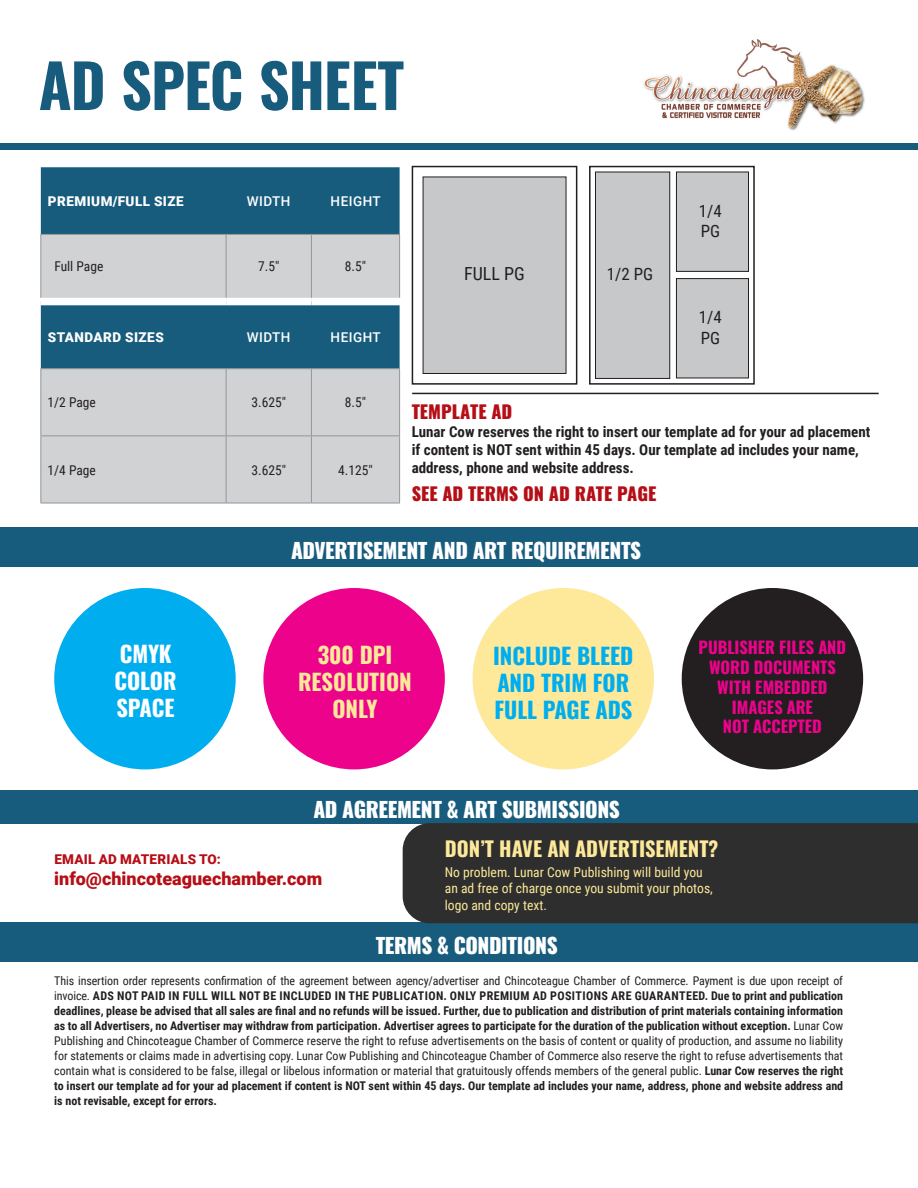
<style>
.page{position:relative;width:918px;height:1188px;background:#fff}
.page>*{position:absolute;margin:0;border:0;box-sizing:border-box;transform-origin:0 0}
.t1{font:60px "Oswald";letter-spacing:-.02em;color:#175c7d}
.t2{font:22.5px/27px "Oswald";color:#00aeef}
.t3{font:22.5px/27px "Oswald";color:#fde999;text-align:center}
.t4{font:22.5px "Oswald";letter-spacing:-.01em;color:#fff}
.t5{font:800 21px "Oswald";letter-spacing:-.02em;color:#fff}
.t6{font:20.4px "Oswald";color:#fde999}
.t7{font:800 18px "Oswald";color:#b50e16}
.t8{font:900 18px "Roboto";color:#b50e16}
.t9{font:18px "Roboto Condensed";color:#231f20}
.t10{font:16.95px/20.2px "Roboto Condensed";color:#231f20}
.t11{font:16.5px/19.8px "Oswald";color:#ed028c;text-align:center}
.t12{font:700 15px/18px "Roboto Condensed";color:#231f20}
.t13{font:13.65px/16.4px "Roboto Condensed";color:#fde999}
.t14{font:13.5px "Roboto Condensed";color:#231f20}
.t15{font:900 13.5px "Roboto";letter-spacing:.035em;color:#fff}
.t16{font:500 13.5px "Roboto";letter-spacing:.035em;color:#fff}
.t17{font:900 13.5px "Roboto";letter-spacing:.015em;color:#b50e16}
.t18{font:700 12px/15px "Roboto Condensed";color:#231f20;text-align:justify}
.s1{font-weight:400}
</style>
<div class="page">
<div style="left:0;top:143px;width:918px;height:6px;background:#175c7d"></div>
<hr style="left:412px;top:393px;width:467px;height:1px;background:#231f20">
<div style="left:0;top:790px;width:918px;height:33px;background:#175c7d"></div>
<div style="left:0;top:923px;width:918px;height:39px;background:#175c7d"></div>
<div style="left:589px;top:166px;width:166px;height:219px;border:2px solid #231f20"></div>
<div style="left:596px;top:172px;width:74px;height:206px;background:#c7c8ca"></div>
<div style="left:595px;top:172px;width:75px;height:207px;border:1px solid #231f20"></div>
<div style="left:676px;top:172px;width:72px;height:99px;background:#c7c8ca"></div>
<div style="left:676px;top:172px;width:73px;height:100px;border:1px solid #231f20"></div>
<div style="left:676px;top:279px;width:72px;height:99px;background:#c7c8ca"></div>
<div style="left:676px;top:278px;width:73px;height:100px;border:1px solid #231f20"></div>
<div style="left:41px;top:167px;width:359px;height:67px;background:#175c7d"></div>
<div style="left:41px;top:235px;width:358px;height:268px;background:#d1d2d4"></div>
<div style="left:41px;top:305px;width:359px;height:63px;background:#175c7d"></div>
<hr style="left:40px;top:234px;width:186px;height:1px;background:#939598">
<hr style="left:226px;top:234px;width:85px;height:1px;background:#939598">
<hr style="left:311px;top:234px;width:89px;height:1px;background:#939598">
<hr style="left:40px;top:368px;width:186px;height:1px;background:#939598">
<hr style="left:226px;top:368px;width:85px;height:1px;background:#939598">
<hr style="left:311px;top:368px;width:89px;height:1px;background:#939598">
<hr style="left:40px;top:235px;width:1px;height:63px;background:#939598">
<hr style="left:226px;top:235px;width:1px;height:63px;background:#939598">
<hr style="left:311px;top:235px;width:1px;height:63px;background:#939598">
<hr style="left:399px;top:235px;width:1px;height:63px;background:#939598">
<hr style="left:40px;top:369px;width:1px;height:66px;background:#939598">
<hr style="left:226px;top:369px;width:1px;height:66px;background:#939598">
<hr style="left:311px;top:369px;width:1px;height:66px;background:#939598">
<hr style="left:399px;top:369px;width:1px;height:66px;background:#939598">
<hr style="left:40px;top:435px;width:186px;height:1px;background:#939598">
<hr style="left:40px;top:436px;width:1px;height:67px;background:#939598">
<hr style="left:226px;top:435px;width:85px;height:1px;background:#939598">
<hr style="left:226px;top:436px;width:1px;height:67px;background:#939598">
<hr style="left:311px;top:435px;width:89px;height:1px;background:#939598">
<hr style="left:311px;top:436px;width:1px;height:67px;background:#939598">
<hr style="left:399px;top:436px;width:1px;height:67px;background:#939598">
<hr style="left:40px;top:503px;width:186px;height:1px;background:#939598">
<hr style="left:226px;top:503px;width:85px;height:1px;background:#939598">
<hr style="left:311px;top:503px;width:89px;height:1px;background:#939598">
<div style="left:40px;top:298px;width:186px;height:7px;background:#fff"></div>
<div style="left:226px;top:298px;width:85px;height:7px;background:#fff"></div>
<div style="left:311px;top:298px;width:89px;height:7px;background:#fff"></div>
<div style="left:412px;top:166px;width:165px;height:219px;border:2px solid #231f20"></div>
<div style="left:423px;top:177px;width:143px;height:196px;background:#c7c8ca"></div>
<div style="left:403px;top:823px;width:515px;height:100px;background:#2e2e2e"></div>
<div style="left:0;top:528px;width:918px;height:39px;background:#175c7d"></div>
<div style="left:54px;top:588px;width:182px;height:181px;background:#00aeef;border-radius:50%"></div>
<div style="left:263px;top:588px;width:182px;height:181px;background:#ed028c;border-radius:50%"></div>
<div style="left:473px;top:588px;width:181px;height:181px;background:#fde999;border-radius:50%"></div>
<div style="left:682px;top:588px;width:181px;height:181px;background:#231f20;border-radius:50%"></div>
<img style="left:643px;top:39px;width:222px;height:92px">
<p class="t1" style="left:39px;top:32px;width:367px">AD SPEC SHEET</p>
<p class="t15" style="left:48px;top:191px;width:137px">PREMIUM/FULL SIZE</p>
<p class="t16" style="left:247px;top:191px;width:45px">WIDTH</p>
<p class="t16" style="left:331px;top:191px;width:52px">HEIGHT</p>
<p class="t14" style="left:54px;top:257px;width:50px">Full Page</p>
<p class="t14" style="left:258px;top:257px;width:23px">7.5"</p>
<p class="t14" style="left:345px;top:257px;width:23px">8.5"</p>
<p class="t15" style="left:48px;top:328px;width:117px">STANDARD SIZES</p>
<p class="t16" style="left:247px;top:328px;width:45px">WIDTH</p>
<p class="t16" style="left:331px;top:328px;width:52px">HEIGHT</p>
<p class="t14" style="left:48px;top:393px;width:50px">1/2 Page</p>
<p class="t14" style="left:252px;top:393px;width:36px">3.625"</p>
<p class="t14" style="left:345px;top:393px;width:23px">8.5"</p>
<p class="t14" style="left:48px;top:460px;width:50px">1/4 Page</p>
<p class="t14" style="left:252px;top:460px;width:36px">3.625"</p>
<p class="t14" style="left:338px;top:460px;width:36px">4.125"</p>
<p class="t9" style="left:464px;top:261px;width:62px">FULL PG</p>
<p class="t10" style="left:607px;top:264px;width:48px">1/2 PG</p>
<p class="t10" style="left:699px;top:200px;width:24px">1/4<br>PG</p>
<p class="t10" style="left:699px;top:307px;width:24px">1/4<br>PG</p>
<p class="t7" style="left:412px;top:399px;width:102px">TEMPLATE AD</p>
<p class="t12" style="left:412px;top:422px;width:460px">Lunar Cow reserves the right to insert our template ad for your ad placement if content is NOT sent within 45 days. Our template ad includes your name, address, phone and website address.</p>
<p class="t7" style="left:412px;top:481px;width:246px">SEE AD TERMS ON AD RATE PAGE</p>
<p class="t4" style="left:120px;top:634px;width:53px">CMYK</p>
<p class="t4" style="left:114px;top:661px;width:64px">COLOR</p>
<p class="t4" style="left:117px;top:688px;width:59px">SPACE</p>
<p class="t5" style="left:291px;top:535px;width:352px">ADVERTISEMENT AND ART REQUIREMENTS</p>
<p class="t3" style="left:318px;top:639px;width:76px">300 DPI</p>
<p class="t3" style="left:298px;top:666px;width:115px">RESOLUTION<br>ONLY</p>
<p class="t2" style="left:493px;top:640px;width:142px">INCLUDE BLEED<br>AND TRIM FOR<br>FULL PAGE ADS</p>
<p class="t11" style="left:699px;top:636px;width:149px">PUBLISHER FILES AND<br>WORD DOCUMENTS<br>WITH EMBEDDED<br>IMAGES ARE<br>NOT ACCEPTED</p>
<p class="t5" style="left:313px;top:795px;width:308px">AD AGREEMENT &amp; ART SUBMISSIONS</p>
<p class="t17" style="left:54px;top:849px;width:168px">EMAIL AD MATERIALS TO:</p>
<p class="t8" style="left:54px;top:866px;width:269px">info@chincoteaguechamber.com</p>
<p class="t6" style="left:445px;top:831px;width:275px">DON’T HAVE AN ADVERTISEMENT?</p>
<p class="t13" style="left:445px;top:863px;width:270px">No problem. Lunar Cow Publishing will build you an ad free of charge once you submit your photos, logo and copy text.</p>
<p class="t5" style="left:376px;top:930px;width:184px">TERMS &amp; CONDITIONS</p>
<p class="t18" style="left:54px;top:973px;width:790px"><span class="s1">This insertion order represents confirmation of the agreement between agency/advertiser and Chincoteague Chamber of Commerce. Payment is due upon receipt of invoice.</span> ADS NOT PAID IN FULL WILL NOT BE INCLUDED IN THE PUBLICATION. ONLY PREMIUM AD POSITIONS ARE GUARANTEED. Due to print and publication deadlines, please be advised that all sales are final and no refunds will be issued. Further, due to publication and distribution of print materials containing information as to all Advertisers, no Advertiser may withdraw from participation. Advertiser agrees to participate for the duration of the publication without exception. <span class="s1">Lunar Cow Publishing and Chincoteague Chamber of Commerce reserve the right to refuse advertisements on the basis of content or quality of production, and assume no liability for statements or claims made in advertising copy. Lunar Cow Publishing and Chincoteague Chamber of Commerce also reserve the right to refuse advertisements that contain what is considered to be false, illegal or libelous information or material that gratuitously offends members of the general public.</span> Lunar Cow reserves the right to insert our template ad for your ad placement if content is NOT sent within 45 days. Our template ad includes your name, address, phone and website address and is not revisable, except for errors.</p>
</div>
